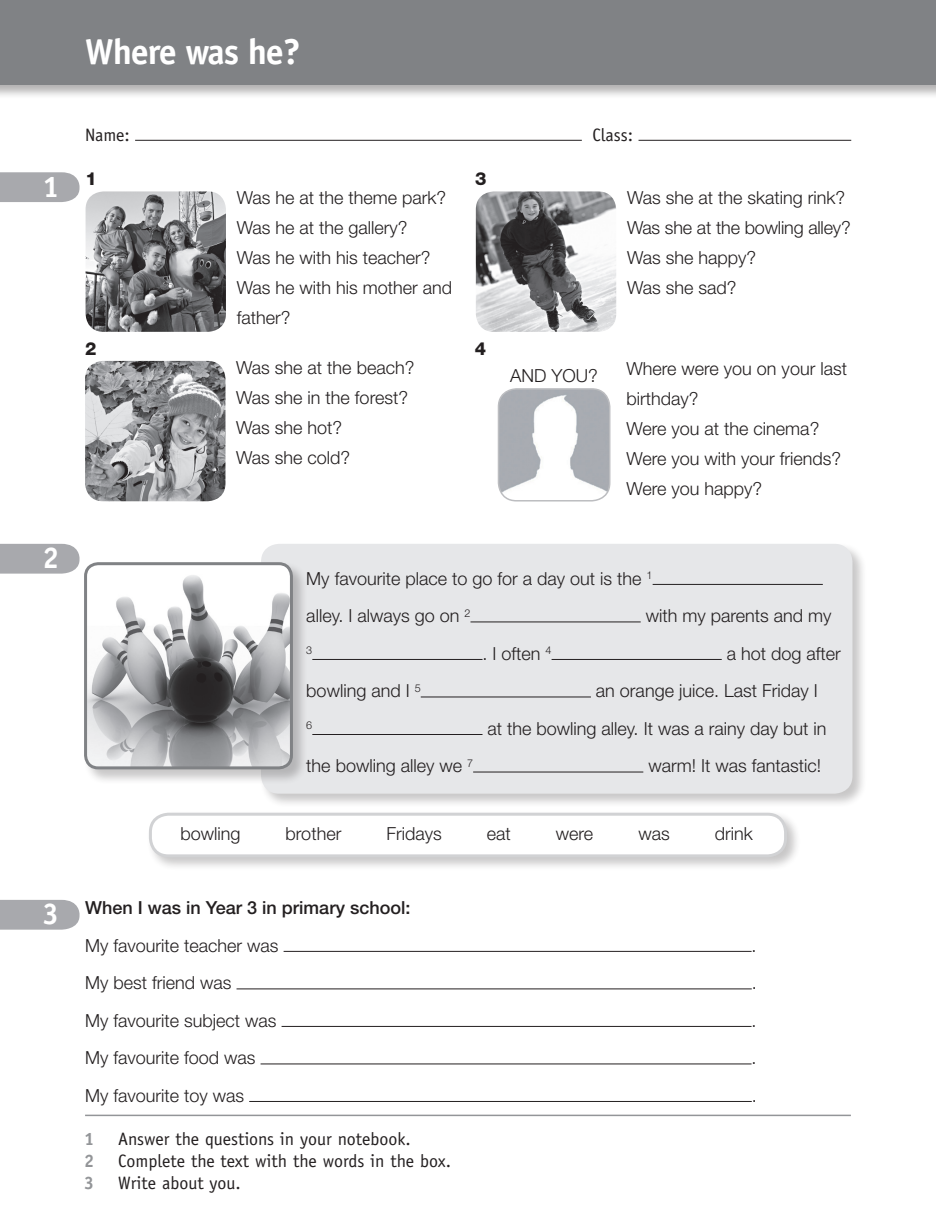
<style>
.page{position:relative;width:936px;height:1221px;background:#fff}
.page>*{position:absolute;margin:0;border:0;box-sizing:border-box;transform-origin:0 0}
.títulos{font:700 36px "Officina Sans Std";letter-spacing:-.03em;color:#fff}
.nro_enunciado{font:700 30px "Officina Sans Std";color:#fff}
.texto{font:300 18px/30px "Helvetica Neue LT Std";color:#231f20}
.t1{font:18px "Officina Sans Std";color:#231f20}
.t2{font:500 18px "Helvetica Neue LT Std";color:#231f20}
.t3{font:800 18px "Helvetica Neue LT Std";color:#231f20}
.t4{font:700 18px "Officina Sans Std";color:#939598}
.texto-2{font:300 10.8px "Helvetica Neue LT Std";color:#231f20}
</style>
<div class="page">
<div style="left:0;top:0;width:935px;height:99px;background:#231f20;opacity:.35"></div>
<div style="left:0;top:0;width:935px;height:85px;background:#808285"></div>
<img style="left:86px;top:191px;width:140px;height:141px">
<hr style="left:135px;top:140px;width:446px;height:1px;background:#231f20">
<hr style="left:638px;top:140px;width:213px;height:1px;background:#231f20">
<hr style="left:85px;top:1114px;width:765px;height:2px;background:#939598">
<hr style="left:283px;top:950px;width:468px;height:1px;background:#231f20">
<hr style="left:236px;top:988px;width:515px;height:1px;background:#231f20">
<hr style="left:281px;top:1025px;width:470px;height:1px;background:#231f20">
<hr style="left:260px;top:1063px;width:491px;height:1px;background:#231f20">
<hr style="left:249px;top:1100px;width:502px;height:1px;background:#231f20">
<img style="left:476px;top:191px;width:140px;height:141px">
<img style="left:500px;top:389px;width:109px;height:111px">
<div style="left:497px;top:388px;width:113px;height:113px;border:2px solid #bcbdc0;border-radius:18px"></div>
<img style="left:85px;top:361px;width:140px;height:140px">
<div style="left:259px;top:542px;width:608px;height:266px;background:#231f20;opacity:.25"></div>
<div style="left:261px;top:544px;width:591px;height:249px;background:#e6e7e9;border-radius:18px"></div>
<hr style="left:652px;top:584px;width:170px;height:1px;background:#231f20">
<hr style="left:470px;top:621px;width:170px;height:1px;background:#231f20">
<hr style="left:312px;top:659px;width:170px;height:1px;background:#231f20">
<hr style="left:551px;top:659px;width:170px;height:1px;background:#231f20">
<hr style="left:421px;top:696px;width:170px;height:1px;background:#231f20">
<hr style="left:312px;top:734px;width:170px;height:1px;background:#231f20">
<hr style="left:473px;top:771px;width:170px;height:1px;background:#231f20">
<div style="left:83px;top:561px;width:225px;height:224px;background:#231f20;opacity:.25"></div>
<img style="left:86px;top:563px;width:205px;height:204px">
<div style="left:84px;top:562px;width:209px;height:207px;border:3px solid #808285;border-radius:13px"></div>
<div style="left:147px;top:810px;width:654px;height:61px;background:#231f20;opacity:.25"></div>
<div style="left:150px;top:814px;width:635px;height:41px;background:#fff;border-radius:18px"></div>
<div style="left:149px;top:812px;width:638px;height:45px;border:3px solid #d1d2d4;border-radius:18px"></div>
<svg style="left:0;top:172px;width:79px;height:30px;background:#acadb0"></svg>
<div style="left:0;top:544px;width:79px;height:29px;background:#a8a9ad"></div>
<svg style="left:0;top:899px;width:79px;height:30px;background:#adaeb2"></svg>
<p class="nro_enunciado" style="left:43px;top:168px;width:18px">1</p>
<p class="nro_enunciado" style="left:43px;top:539px;width:18px">2</p>
<p class="nro_enunciado" style="left:43px;top:895px;width:18px">3</p>
<p class="títulos" style="left:85px;top:30px;width:217px">Where was he?</p>
<p class="t1" style="left:85px;top:124px;width:46px">Name:</p>
<p class="t1" style="left:592px;top:124px;width:42px">Class:</p>
<p class="t3" style="left:86px;top:168px;width:13px">1</p>
<p class="t3" style="left:475px;top:168px;width:13px">3</p>
<p class="texto" style="left:237px;top:182px;width:211px">Was he at the theme park?</p>
<p class="texto" style="left:237px;top:212px;width:172px">Was he at the gallery?</p>
<p class="texto" style="left:237px;top:242px;width:195px">Was he with his teacher?</p>
<p class="texto" style="left:237px;top:272px;width:217px">Was he with his mother and father?</p>
<p class="t3" style="left:85px;top:337px;width:13px">2</p>
<p class="t3" style="left:475px;top:337px;width:13px">4</p>
<p class="texto" style="left:236px;top:352px;width:180px">Was she at the beach?</p>
<p class="texto" style="left:236px;top:382px;width:173px">Was she in the forest?</p>
<p class="texto" style="left:236px;top:412px;width:108px">Was she hot?</p>
<p class="texto" style="left:236px;top:442px;width:116px">Was she cold?</p>
<p class="texto" style="left:510px;top:360px;width:89px">AND YOU?</p>
<p class="texto" style="left:627px;top:182px;width:220px">Was she at the skating rink?</p>
<p class="texto" style="left:627px;top:212px;width:225px">Was she at the bowling alley?</p>
<p class="texto" style="left:627px;top:242px;width:131px">Was she happy?</p>
<p class="texto" style="left:627px;top:272px;width:111px">Was she sad?</p>
<p class="texto" style="left:626px;top:353px;width:222px">Where were you on your last birthday?</p>
<p class="texto" style="left:626px;top:413px;width:194px">Were you at the cinema?</p>
<p class="texto" style="left:626px;top:443px;width:216px">Were you with your friends?</p>
<p class="texto" style="left:626px;top:473px;width:137px">Were you happy?</p>
<p class="texto" style="left:306px;top:559px;width:348px;line-height:37.5px">My favourite place to go for a day out is the <sup>1 </sup>alley. I always go on <sup>2</sup></p>
<p class="texto" style="left:645px;top:600px;width:187px">with my parents and my</p>
<p class="texto-2" style="left:306px;top:643px;width:8px">3</p>
<p class="texto" style="left:482px;top:638px;width:71px">. I often <sup>4</sup></p>
<p class="texto" style="left:726px;top:638px;width:116px">a hot dog after</p>
<p class="texto" style="left:306px;top:675px;width:116px">bowling and I <sup>5</sup></p>
<p class="texto" style="left:596px;top:675px;width:223px">an orange juice. Last Friday I</p>
<p class="texto-2" style="left:306px;top:718px;width:8px">6</p>
<p class="texto" style="left:487px;top:713px;width:340px">at the bowling alley. It was a rainy day but in</p>
<p class="texto" style="left:306px;top:750px;width:168px">the bowling alley we <sup>7</sup></p>
<p class="texto" style="left:648px;top:750px;width:174px">warm! It was fantastic!</p>
<p class="texto" style="left:180px;top:817px;width:62px">bowling</p>
<p class="texto" style="left:285px;top:817px;width:57px">brother</p>
<p class="texto" style="left:386px;top:817px;width:57px">Fridays</p>
<p class="texto" style="left:487px;top:817px;width:26px">eat</p>
<p class="texto" style="left:556px;top:817px;width:39px">were</p>
<p class="texto" style="left:638px;top:817px;width:33px">was</p>
<p class="texto" style="left:714px;top:817px;width:39px">drink</p>
<p class="t2" style="left:85px;top:897px;width:327px">When I was in Year 3 in primary school:</p>
<p class="texto" style="left:85px;top:929px;width:195px">My favourite teacher was</p>
<p class="texto" style="left:751px;top:929px;width:7px">.</p>
<p class="texto" style="left:85px;top:967px;width:148px">My best friend was</p>
<p class="texto" style="left:751px;top:967px;width:7px">.</p>
<p class="texto" style="left:85px;top:1004px;width:193px">My favourite subject was</p>
<p class="texto" style="left:751px;top:1004px;width:7px">.</p>
<p class="texto" style="left:85px;top:1042px;width:172px">My favourite food was</p>
<p class="texto" style="left:751px;top:1042px;width:7px">.</p>
<p class="texto" style="left:85px;top:1079px;width:161px">My favourite toy was</p>
<p class="texto" style="left:751px;top:1079px;width:7px">.</p>
<p class="t4" style="left:84px;top:1127px;width:12px">1</p>
<p class="t1" style="left:118px;top:1128px;width:294px">Answer the questions in your notebook.</p>
<p class="t4" style="left:84px;top:1149px;width:12px">2</p>
<p class="t1" style="left:118px;top:1150px;width:334px">Complete the text with the words in the box.</p>
<p class="t4" style="left:84px;top:1171px;width:12px">3</p>
<p class="t1" style="left:118px;top:1171px;width:124px">Write about you.</p>
</div>
